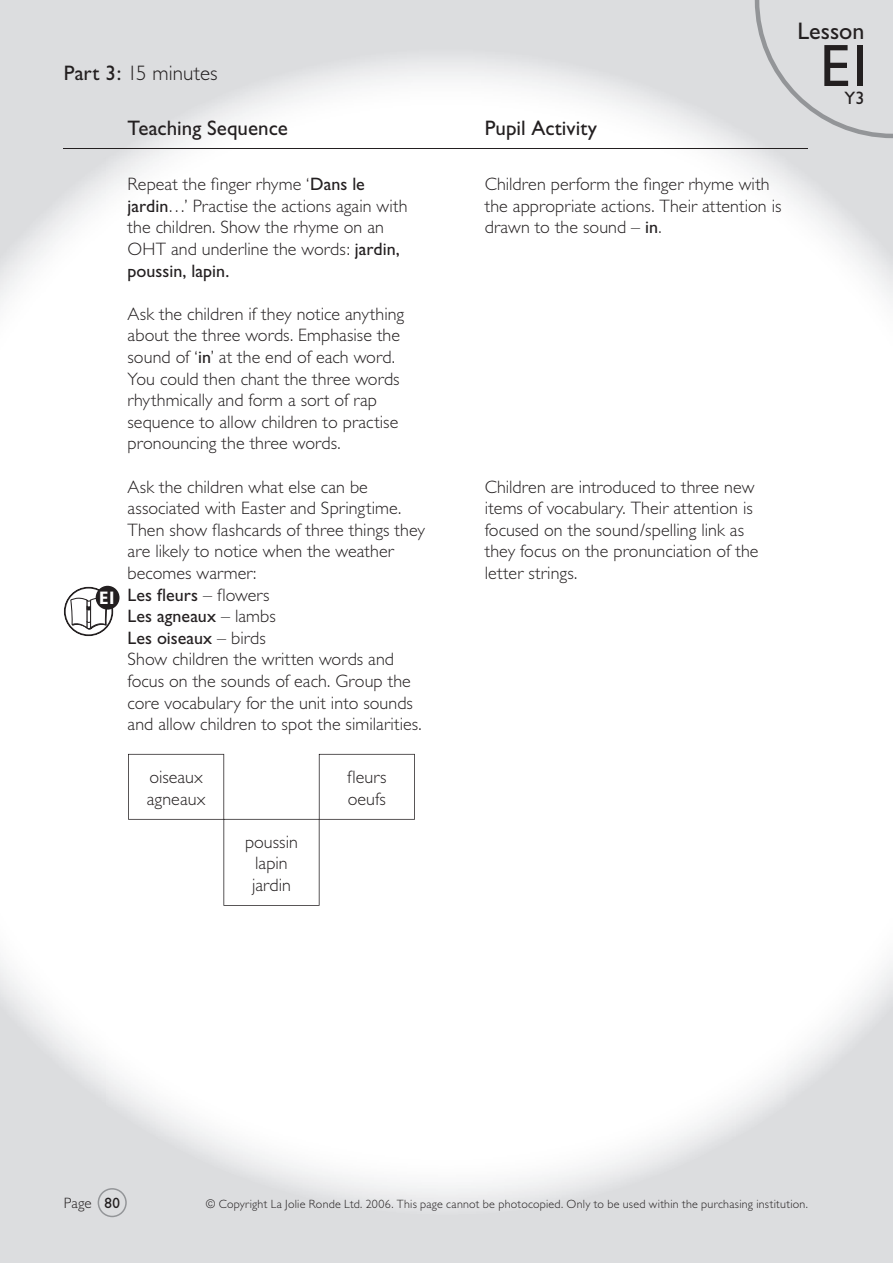
<style>
.page{position:relative;width:893px;height:1263px;background:#dcdddf}
.page>*{position:absolute;margin:0;border:0;box-sizing:border-box;transform-origin:0 0}
.t1{font:60px "Gill Sans";color:#231f20}
.t2{font:24px "Gill Sans";color:#231f20}
.t3{font:21px "Gill Sans";color:#231f20}
.t4{font:300 21px "Gill Sans";color:#231f20}
.t5{font:700 condensed 18.15px "Gill Sans";color:#fff}
.t6{font:300 18px/21.6px "Gill Sans";letter-spacing:.005em;color:#231f20}
.t7{font:18px "Gill Sans";color:#231f20}
.t8{font:300 15px "Gill Sans";color:#231f20}
.t9{font:300 12px "Gill Sans";letter-spacing:.02em;color:#231f20}
.s1{font-weight:400}
</style>
<div class="page">
<div style="left:158px;top:60px;width:576px;height:995px;background:#fff"></div>
<img style="left:106px;top:139px;width:52px;height:987px">
<img style="left:734px;top:137px;width:53px;height:988px">
<img style="left:0;top:174px;width:106px;height:915px">
<img style="left:787px;top:173px;width:106px;height:918px">
<img style="left:157px;top:1055px;width:579px;height:150px">
<hr style="left:64px;top:148px;width:744px;height:1px;background:#231f20">
<svg style="left:98px;top:1188px;width:29px;height:29px"></svg>
<svg style="left:755px;top:0;width:138px;height:138px"></svg>
<div style="left:128px;top:754px;width:287px;height:152px;background:#fff"></div>
<svg style="left:65px;top:588px;width:47px;height:47px"></svg>
<div style="left:64px;top:587px;width:49px;height:49px;border:2px solid #231f20;border-radius:50%"></div>
<svg style="left:70px;top:596px;width:38px;height:40px"></svg>
<div style="left:96px;top:586px;width:24px;height:24px;background:#231f20;border-radius:50%"></div>
<p class="t4" style="left:64px;top:61px;width:155px"><span class="s1">Part 3:</span> 15 minutes</p>
<p class="t5" style="left:99px;top:587px;width:19px">E1</p>
<p class="t3" style="left:128px;top:116px;width:162px">Teaching Sequence</p>
<p class="t6" style="left:128px;top:173px;width:282px">Repeat the finger rhyme ‘<span class="s1">Dans le jardin</span>…’ Practise the actions again with the children. Show the rhyme on an<br>OHT and underline the words: <span class="s1">jardin, poussin, lapin.</span></p>
<p class="t6" style="left:128px;top:303px;width:278px">Ask the children if they notice anything about the three words. Emphasise the sound of ‘<span class="s1">in</span>’ at the end of each word.<br>You could then chant the three words rhythmically and form a sort of rap sequence to allow children to practise pronouncing the three words.</p>
<p class="t6" style="left:128px;top:476px;width:299px">Ask the children what else can be associated with Easter and Springtime.<br>Then show flashcards of three things they are likely to notice when the weather becomes warmer:<br><span class="s1">Les fleurs</span> – flowers<br><span class="s1">Les agneaux</span> – lambs<br><span class="s1">Les oiseaux</span> – birds<br>Show children the written words and focus on the sounds of each. Group the core vocabulary for the unit into sounds and allow children to spot the similarities.</p>
<p class="t6" style="left:147px;top:766px;width:60px">oiseaux agneaux</p>
<p class="t6" style="left:245px;top:831px;width:54px;text-align:center">poussin lapin jardin</p>
<p class="t6" style="left:347px;top:766px;width:41px">fleurs oeufs</p>
<p class="t3" style="left:485px;top:116px;width:114px">Pupil Activity</p>
<p class="t6" style="left:485px;top:173px;width:298px">Children perform the finger rhyme with the appropriate actions. Their attention is drawn to the sound – <span class="s1">in</span>.</p>
<h2 class="t2" style="left:797px;top:18px;width:68px">Lesson</h2>
<h1 class="t1" style="left:820px;top:31px;width:57px">E1</h1>
<p class="t7" style="left:844px;top:88px;width:21px">Y3</p>
<p class="t6" style="left:485px;top:476px;width:275px">Children are introduced to three new items of vocabulary. Their attention is focused on the sound/spelling link as they focus on the pronunciation of the letter strings.</p>
<p class="t8" style="left:64px;top:1194px;width:58px">Page <span class="s1">80</span></p>
<p class="t9" style="left:206px;top:1197px;width:604px">© Copyright La Jolie Ronde Ltd. 2006. This page cannot be photocopied. Only to be used within the purchasing institution.</p>
</div>
